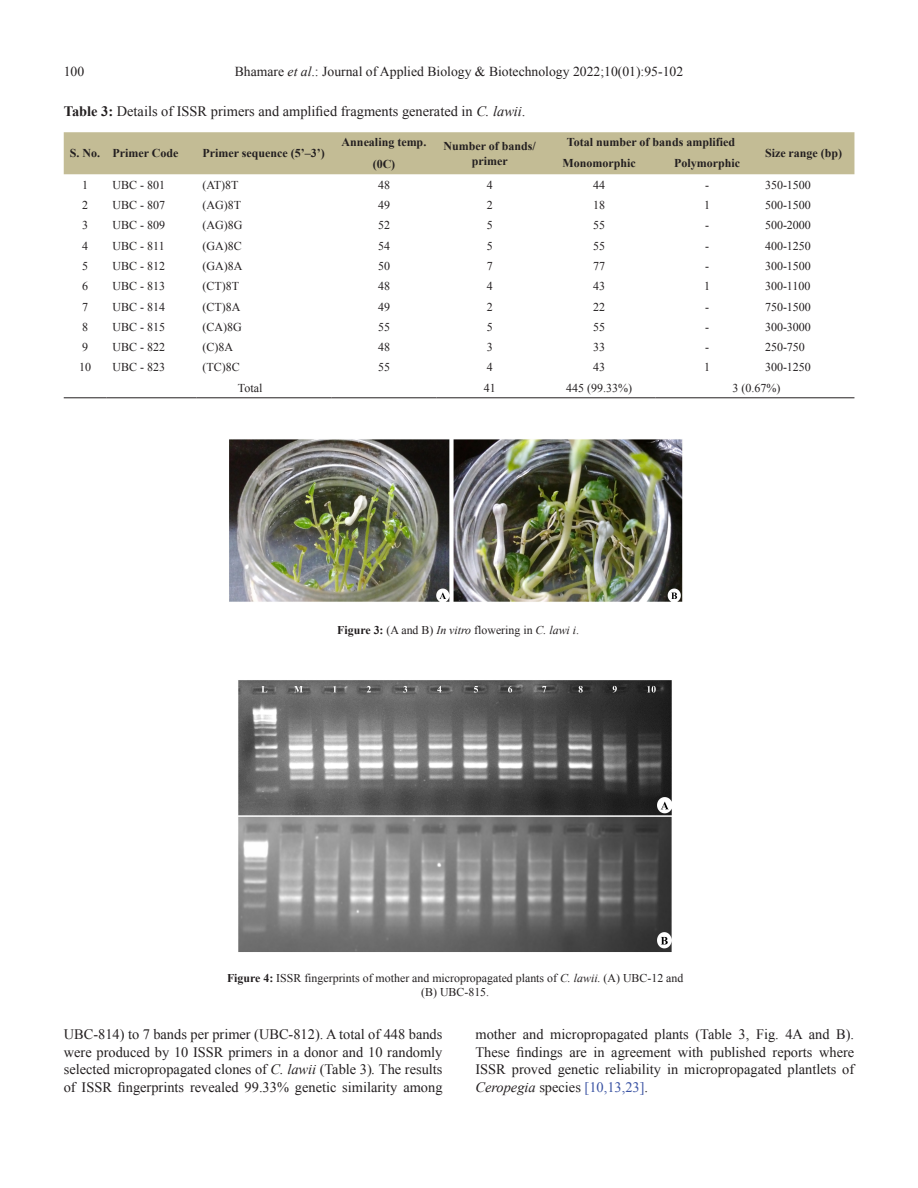
<style>
.page{position:relative;width:918px;height:1188px;background:#fff}
.page>*{position:absolute;margin:0;border:0;box-sizing:border-box;transform-origin:0 0}
.Para{font:14.4px/17.5px "Times New Roman";color:#231f20;text-align:justify}
.t1{font:13.65px "Times New Roman";color:#231f20}
.Table_Text{font:12px "Times New Roman";color:#231f20}
.Table_Text-2{font:700 12px/14.4px "Times New Roman";color:#231f20;text-align:center}
.Fig_Caption{font:11.85px/14.2px "Times New Roman";color:#231f20;text-align:center}
.s1{font-style:italic}
.s2{font-weight:700}
.s3{color:#3a53a3}
</style>
<div class="page">
<div style="left:64px;top:132px;width:790px;height:42px;background:#c3bc95"></div>
<hr style="left:64px;top:397px;width:42px;height:1px;background:#231f20">
<hr style="left:106px;top:397px;width:90px;height:1px;background:#231f20">
<hr style="left:196px;top:397px;width:136px;height:1px;background:#231f20">
<hr style="left:332px;top:397px;width:104px;height:1px;background:#231f20">
<hr style="left:436px;top:397px;width:107px;height:1px;background:#231f20">
<hr style="left:543px;top:397px;width:112px;height:1px;background:#231f20">
<hr style="left:655px;top:397px;width:104px;height:1px;background:#231f20">
<hr style="left:759px;top:397px;width:95px;height:1px;background:#231f20">
<img style="left:229px;top:439px;width:454px;height:163px">
<img style="left:238px;top:680px;width:434px;height:272px">
<p class="t1" style="left:64px;top:63px;width:22px">100</p>
<p class="t1" style="left:235px;top:63px;width:450px">Bhamare <span class="s1">et al</span>.: Journal of Applied Biology &amp; Biotechnology 2022;10(01):95-102</p>
<p class="Para" style="left:64px;top:103px;width:463px"><span class="s2">Table 3:</span> Details of ISSR primers and amplified fragments generated in <span class="s1">C. lawii</span>.</p>
<p class="Table_Text-2" style="left:70px;top:146px;width:32px">S. No.</p>
<p class="Table_Text-2" style="left:112px;top:146px;width:68px">Primer Code</p>
<p class="Table_Text-2" style="left:202px;top:146px;width:124px">Primer sequence (5’–3’)</p>
<p class="Table_Text-2" style="left:342px;top:135px;width:86px">Annealing temp.</p>
<p class="Table_Text-2" style="left:373px;top:157px;width:24px">(0C)</p>
<p class="Table_Text-2" style="left:444px;top:139px;width:94px">Number of bands/ primer</p>
<p class="Table_Text-2" style="left:567px;top:135px;width:170px">Total number of bands amplified</p>
<p class="Table_Text-2" style="left:563px;top:156px;width:75px">Monomorphic</p>
<p class="Table_Text-2" style="left:674px;top:156px;width:67px">Polymorphic</p>
<p class="Table_Text-2" style="left:765px;top:146px;width:79px">Size range (bp)</p>
<p class="Table_Text" style="left:82px;top:177px;width:7px">1</p>
<p class="Table_Text" style="left:112px;top:177px;width:54px">UBC - 801</p>
<p class="Table_Text" style="left:202px;top:177px;width:37px">(AT)8T</p>
<p class="Table_Text" style="left:378px;top:177px;width:13px">48</p>
<p class="Table_Text" style="left:487px;top:177px;width:7px">4</p>
<p class="Table_Text" style="left:593px;top:177px;width:13px">44</p>
<p class="Table_Text" style="left:705px;top:177px;width:5px">-</p>
<p class="Table_Text" style="left:765px;top:177px;width:47px">350-1500</p>
<p class="Table_Text" style="left:82px;top:197px;width:7px">2</p>
<p class="Table_Text" style="left:112px;top:197px;width:54px">UBC - 807</p>
<p class="Table_Text" style="left:202px;top:197px;width:40px">(AG)8T</p>
<p class="Table_Text" style="left:378px;top:197px;width:13px">49</p>
<p class="Table_Text" style="left:487px;top:197px;width:7px">2</p>
<p class="Table_Text" style="left:593px;top:197px;width:13px">18</p>
<p class="Table_Text" style="left:704px;top:197px;width:7px">1</p>
<p class="Table_Text" style="left:765px;top:197px;width:47px">500-1500</p>
<p class="Table_Text" style="left:82px;top:217px;width:7px">3</p>
<p class="Table_Text" style="left:112px;top:217px;width:54px">UBC - 809</p>
<p class="Table_Text" style="left:202px;top:217px;width:41px">(AG)8G</p>
<p class="Table_Text" style="left:378px;top:217px;width:13px">52</p>
<p class="Table_Text" style="left:487px;top:217px;width:7px">5</p>
<p class="Table_Text" style="left:593px;top:217px;width:13px">55</p>
<p class="Table_Text" style="left:705px;top:217px;width:5px">-</p>
<p class="Table_Text" style="left:765px;top:217px;width:47px">500-2000</p>
<p class="Table_Text" style="left:82px;top:237px;width:7px">4</p>
<p class="Table_Text" style="left:112px;top:237px;width:54px">UBC - 811</p>
<p class="Table_Text" style="left:202px;top:237px;width:41px">(GA)8C</p>
<p class="Table_Text" style="left:378px;top:237px;width:13px">54</p>
<p class="Table_Text" style="left:487px;top:237px;width:7px">5</p>
<p class="Table_Text" style="left:593px;top:237px;width:13px">55</p>
<p class="Table_Text" style="left:705px;top:237px;width:5px">-</p>
<p class="Table_Text" style="left:765px;top:237px;width:47px">400-1250</p>
<p class="Table_Text" style="left:82px;top:258px;width:7px">5</p>
<p class="Table_Text" style="left:112px;top:258px;width:54px">UBC - 812</p>
<p class="Table_Text" style="left:202px;top:258px;width:41px">(GA)8A</p>
<p class="Table_Text" style="left:378px;top:258px;width:13px">50</p>
<p class="Table_Text" style="left:487px;top:258px;width:7px">7</p>
<p class="Table_Text" style="left:593px;top:258px;width:13px">77</p>
<p class="Table_Text" style="left:705px;top:258px;width:5px">-</p>
<p class="Table_Text" style="left:765px;top:258px;width:47px">300-1500</p>
<p class="Table_Text" style="left:82px;top:278px;width:7px">6</p>
<p class="Table_Text" style="left:112px;top:278px;width:54px">UBC - 813</p>
<p class="Table_Text" style="left:202px;top:278px;width:38px">(CT)8T</p>
<p class="Table_Text" style="left:378px;top:278px;width:13px">48</p>
<p class="Table_Text" style="left:487px;top:278px;width:7px">4</p>
<p class="Table_Text" style="left:593px;top:278px;width:13px">43</p>
<p class="Table_Text" style="left:704px;top:278px;width:7px">1</p>
<p class="Table_Text" style="left:765px;top:278px;width:47px">300-1100</p>
<p class="Table_Text" style="left:82px;top:298px;width:7px">7</p>
<p class="Table_Text" style="left:112px;top:298px;width:54px">UBC - 814</p>
<p class="Table_Text" style="left:202px;top:298px;width:39px">(CT)8A</p>
<p class="Table_Text" style="left:378px;top:298px;width:13px">49</p>
<p class="Table_Text" style="left:487px;top:298px;width:7px">2</p>
<p class="Table_Text" style="left:593px;top:298px;width:13px">22</p>
<p class="Table_Text" style="left:705px;top:298px;width:5px">-</p>
<p class="Table_Text" style="left:765px;top:298px;width:47px">750-1500</p>
<p class="Table_Text" style="left:82px;top:319px;width:7px">8</p>
<p class="Table_Text" style="left:112px;top:319px;width:54px">UBC - 815</p>
<p class="Table_Text" style="left:202px;top:319px;width:41px">(CA)8G</p>
<p class="Table_Text" style="left:378px;top:319px;width:13px">55</p>
<p class="Table_Text" style="left:487px;top:319px;width:7px">5</p>
<p class="Table_Text" style="left:593px;top:319px;width:13px">55</p>
<p class="Table_Text" style="left:705px;top:319px;width:5px">-</p>
<p class="Table_Text" style="left:765px;top:319px;width:47px">300-3000</p>
<p class="Table_Text" style="left:82px;top:339px;width:7px">9</p>
<p class="Table_Text" style="left:112px;top:339px;width:54px">UBC - 822</p>
<p class="Table_Text" style="left:202px;top:339px;width:32px">(C)8A</p>
<p class="Table_Text" style="left:378px;top:339px;width:13px">48</p>
<p class="Table_Text" style="left:487px;top:339px;width:7px">3</p>
<p class="Table_Text" style="left:593px;top:339px;width:13px">33</p>
<p class="Table_Text" style="left:705px;top:339px;width:5px">-</p>
<p class="Table_Text" style="left:765px;top:339px;width:41px">250-750</p>
<p class="Table_Text" style="left:79px;top:359px;width:13px">10</p>
<p class="Table_Text" style="left:112px;top:359px;width:54px">UBC - 823</p>
<p class="Table_Text" style="left:202px;top:359px;width:39px">(TC)8C</p>
<p class="Table_Text" style="left:378px;top:359px;width:13px">55</p>
<p class="Table_Text" style="left:487px;top:359px;width:7px">4</p>
<p class="Table_Text" style="left:593px;top:359px;width:13px">43</p>
<p class="Table_Text" style="left:704px;top:359px;width:7px">1</p>
<p class="Table_Text" style="left:765px;top:359px;width:47px">300-1250</p>
<p class="Table_Text" style="left:238px;top:380px;width:26px">Total</p>
<p class="Table_Text" style="left:484px;top:380px;width:13px">41</p>
<p class="Table_Text" style="left:566px;top:380px;width:67px">445 (99.33%)</p>
<p class="Table_Text" style="left:732px;top:380px;width:49px">3 (0.67%)</p>
<p class="Fig_Caption" style="left:337px;top:623px;width:243px"><span class="s2">Figure 3:</span> (A and B) <span class="s1">In vitro</span> flowering in <span class="s1">C. lawi i</span>.</p>
<p class="Fig_Caption" style="left:227px;top:970px;width:458px"><span class="s2">Figure 4:</span> ISSR fingerprints of mother and micropropagated plants of <span class="s1">C. lawii.</span> (A) UBC-12 and (B) UBC-815.</p>
<p class="Para" style="left:64px;top:1025px;width:380px">UBC-814) to 7 bands per primer (UBC-812). A total of 448 bands were produced by 10 ISSR primers in a donor and 10 randomly selected micropropagated clones of <span class="s1">C. lawii</span> (Table 3)<span class="s1">.</span> The results of ISSR fingerprints revealed 99.33% genetic similarity among</p>
<p class="Para" style="left:476px;top:1025px;width:380px">mother and micropropagated plants (Table 3, Fig. 4A and B).<br>These findings are in agreement with published reports where ISSR proved genetic reliability in micropropagated plantlets of <span class="s1">Ceropegia</span> species <span class="s3">[10,13,23]</span>.</p>
</div>
